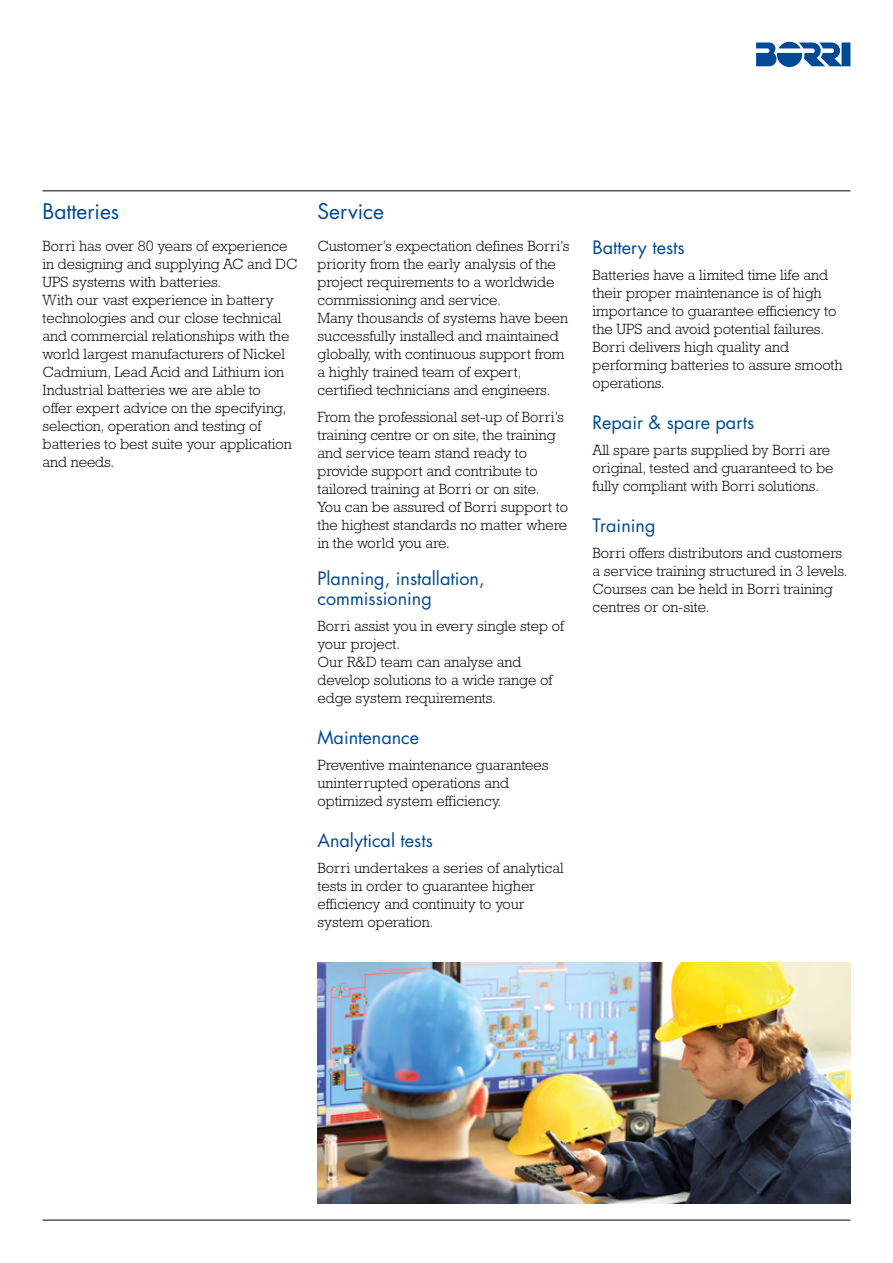
<style>
.page{position:relative;width:893px;height:1263px;background:#fff}
.page>*{position:absolute;margin:0;border:0;box-sizing:border-box;transform-origin:0 0}
.t1{font:21px "Futura Std";color:#004994}
.t2{font:18px/19.5px "Futura Std";color:#004994}
.t3{font:300 15px/18px "Rockwell Std";color:#000}
</style>
<div class="page">
<hr style="left:43px;top:1220px;width:807px;height:1px;background:#000">
<svg style="left:756px;top:42px;width:94px;height:25px"></svg>
<hr style="left:43px;top:190px;width:807px;height:1px;background:#000">
<img style="left:317px;top:962px;width:533px;height:241px">
<h1 class="t1" style="left:43px;top:198px;width:78px">Batteries</h1>
<p class="t3" style="left:43px;top:237px;width:256px">Borri has over 80 years of experience in designing and supplying AC and DC UPS systems with batteries.<br>With our vast experience in battery technologies and our close technical and commercial relationships with the world largest manufacturers of Nickel Cadmium, Lead Acid and Lithium ion Industrial batteries we are able to<br>offer expert advice on the specifying, selection, operation and testing of batteries to best suite your application and needs.</p>
<h1 class="t1" style="left:317px;top:198px;width:68px">Service</h1>
<p class="t3" style="left:317px;top:237px;width:253px">Customer’s expectation defines Borri’s priority from the early analysis of the project requirements to a worldwide commissioning and service.<br>Many thousands of systems have been successfully installed and maintained globally, with continuous support from a highly trained team of expert, certified technicians and engineers.</p>
<p class="t3" style="left:317px;top:407px;width:252px">From the professional set-up of Borri’s training centre or on site, the training and service team stand ready to provide support and contribute to tailored training at Borri or on site.<br>You can be assured of Borri support to the highest standards no matter where in the world you are.</p>
<p class="t2" style="left:317px;top:569px;width:169px">Planning, installation, commissioning</p>
<p class="t3" style="left:317px;top:617px;width:248px">Borri assist you in every single step of your project.<br>Our R&amp;D team can analyse and develop solutions to a wide range of edge system requirements.</p>
<p class="t2" style="left:317px;top:727px;width:103px">Maintenance</p>
<p class="t3" style="left:317px;top:756px;width:233px">Preventive maintenance guarantees uninterrupted operations and optimized system efficiency.</p>
<p class="t2" style="left:317px;top:830px;width:117px">Analytical tests</p>
<p class="t3" style="left:317px;top:859px;width:248px">Borri undertakes a series of analytical tests in order to guarantee higher efficiency and continuity to your system operation.</p>
<p class="t2" style="left:592px;top:238px;width:94px">Battery tests</p>
<p class="t3" style="left:592px;top:266px;width:252px">Batteries have a limited time life and their proper maintenance is of high importance to guarantee efficiency to the UPS and avoid potential failures.<br>Borri delivers high quality and performing batteries to assure smooth operations.</p>
<p class="t2" style="left:592px;top:413px;width:163px">Repair &amp; spare parts</p>
<p class="t3" style="left:592px;top:441px;width:243px">All spare parts supplied by Borri are original, tested and guaranteed to be fully compliant with Borri solutions.</p>
<p class="t2" style="left:592px;top:516px;width:65px">Training</p>
<p class="t3" style="left:592px;top:544px;width:257px">Borri offers distributors and customers a service training structured in 3 levels.<br>Courses can be held in Borri training centres or on-site.</p>
</div>
